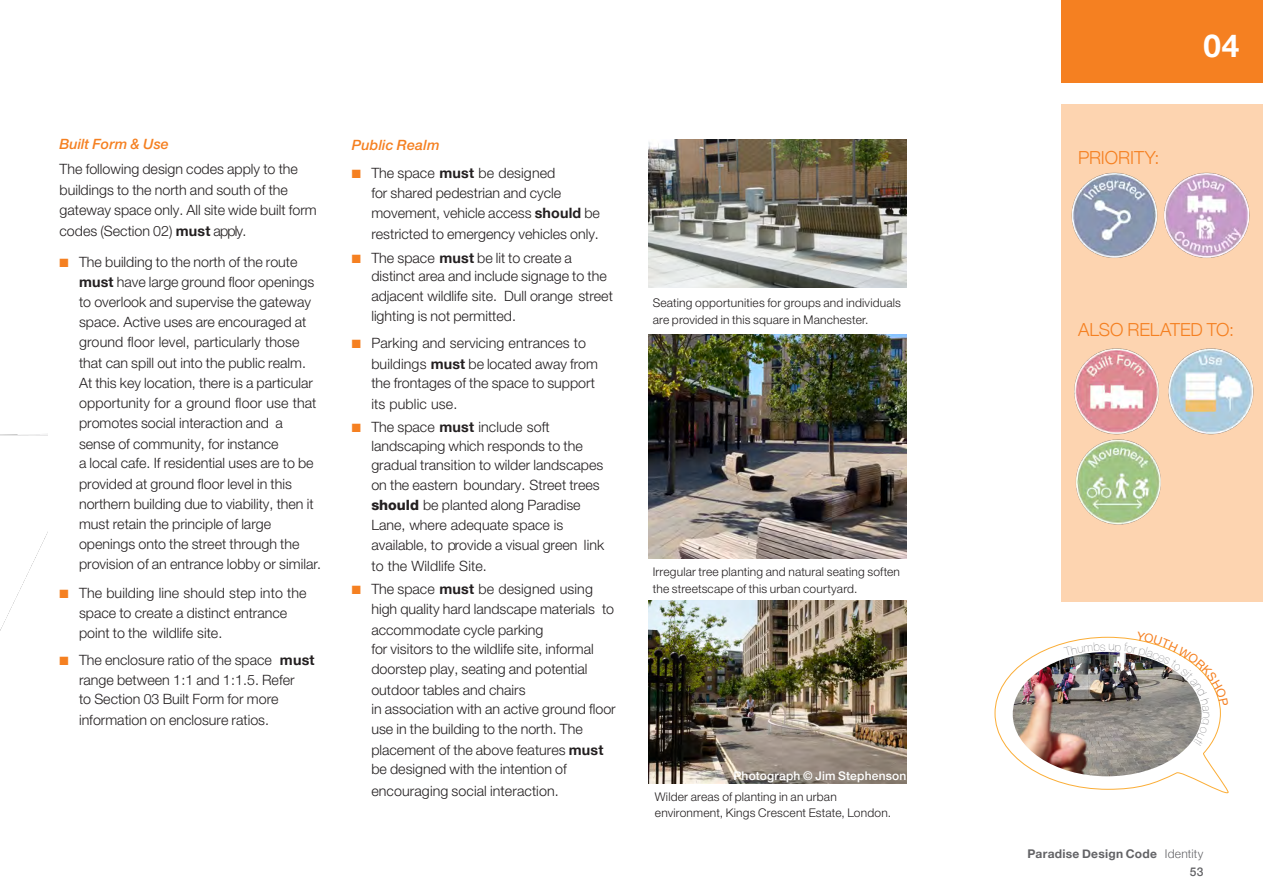
<style>
.page{position:relative;width:1263px;height:893px;background:#fff}
.page>*{position:absolute;margin:0;border:0;box-sizing:border-box;transform-origin:0 0}
.t1{font:700 31.5px "Helvetica Neue";color:#fff}
.t2{font:300 18px "Helvetica Neue";letter-spacing:-.005em;color:#f58021}
.TEXT_plain{font:300 14.25px/20.2px "Helvetica Neue LT Std";color:#231f20}
.HEADING_D__66_med{font:italic 500 14.25px "Helvetica Neue LT Std";letter-spacing:.01em;color:#f58021}
.CAPTION_bottom{font:300 12px/16.5px "Helvetica Neue LT Std";letter-spacing:.015em;color:#231f20}
.t3{font:700 12px/17.5px "Helvetica Neue";letter-spacing:.02em;color:#636366;text-align:right}
.CAPTION_bottom-2{font:500 12px "Helvetica Neue LT Std";letter-spacing:.015em;color:#fff}
.s1{font-weight:500;font-style:italic;color:#f58021}
.s2{font-family:"Helvetica Neue";font-weight:700}
.s3{color:#f58021}
.s4{font-weight:800}
.s5{font-weight:300}
.s6{font-weight:500}
</style>
<div class="page">
<div style="left:1061px;top:104px;width:202px;height:498px;background:#fdd4b0"></div>
<div style="left:1061px;top:0;width:202px;height:82px;background:#f58021"></div>
<img style="left:0;top:434px;width:47px;height:197px">
<img style="left:649px;top:335px;width:258px;height:223px">
<img style="left:648px;top:140px;width:259px;height:148px">
<img style="left:648px;top:601px;width:259px;height:183px">
<img style="left:1071px;top:172px;width:179px;height:86px">
<img style="left:1074px;top:348px;width:87px;height:177px">
<img style="left:1152px;top:348px;width:102px;height:89px">
<img style="left:994px;top:636px;width:235px;height:158px">
<p class="TEXT_plain" style="left:60px;top:131px;width:240px;line-height:25.2px"><span class="s1">Built Form &amp; Use<br></span>The following design codes apply to the</p>
<p class="TEXT_plain" style="left:60px;top:179px;width:259px">buildings to the north and south of the gateway space only. All site wide built form codes (Section 02) <span class="s2">must</span> apply.</p>
<p class="TEXT_plain" style="left:79px;top:251px;width:239px;text-indent:-19px"><span class="s3">■</span> The building to the north of the route <span class="s2">must</span> have large ground floor openings to overlook and supervise the gateway space. Active uses are encouraged at ground floor level, particularly those that can spill out into the public realm.<br>At this key location, there is a particular opportunity for a ground floor use that promotes social interaction and a sense of community, for instance</p>
<p class="TEXT_plain" style="left:79px;top:453px;width:243px">a local cafe. If residential uses are to be provided at ground floor level in this northern building due to viability, then it must retain the principle of large openings onto the street through the provision of an entrance lobby or similar.</p>
<p class="TEXT_plain" style="left:79px;top:583px;width:229px;line-height:19.8px;text-indent:-20px"><span class="s3">■</span> The building line should step into the space to create a distinct entrance point to the wildlife site.</p>
<p class="TEXT_plain" style="left:79px;top:649px;width:237px;line-height:19.5px;text-indent:-20px"><span class="s3">■</span> The enclosure ratio of the space <span class="s2">must </span>range between 1:1 and 1:1.5. Refer<br>to Section 03 Built Form for more</p>
<p class="TEXT_plain" style="left:79px;top:709px;width:192px">information on enclosure ratios.</p>
<p class="HEADING_D__66_med" style="left:352px;top:136px;width:89px">Public Realm</p>
<p class="TEXT_plain" style="left:371px;top:163px;width:191px;line-height:19.2px;text-indent:-19px"><span class="s3">■</span> The space <span class="s2">must</span> be designed for shared pedestrian and cycle</p>
<p class="TEXT_plain" style="left:371px;top:203px;width:230px;line-height:20.7px">movement, vehicle access <span class="s2">should</span> be restricted to emergency vehicles only.</p>
<p class="TEXT_plain" style="left:371px;top:247px;width:243px;line-height:19.5px;text-indent:-19px"><span class="s3">■</span> The space <span class="s2">must</span> be lit to create a distinct area and include signage to the adjacent wildlife site. Dull orange street lighting is not permitted.</p>
<p class="TEXT_plain" style="left:371px;top:332px;width:228px;line-height:20.9px;text-indent:-19px"><span class="s3">■</span> Parking and servicing entrances to buildings <span class="s2">must</span> be located away from</p>
<p class="TEXT_plain" style="left:371px;top:372px;width:225px;line-height:21px">the frontages of the space to support its public use.</p>
<p class="TEXT_plain" style="left:371px;top:416px;width:234px;line-height:19.8px;text-indent:-19px"><span class="s3">■</span> The space <span class="s2">must</span> include soft landscaping which responds to the gradual transition to wilder landscapes on the eastern boundary. Street trees <span class="s4">should</span> be planted along Paradise Lane, where adequate space is available, to provide a visual green link to the Wildlife Site.</p>
<p class="TEXT_plain" style="left:371px;top:579px;width:244px;line-height:19.4px;text-indent:-19px"><span class="s3">■</span> The space <span class="s2">must</span> be designed using high quality hard landscape materials to</p>
<p class="TEXT_plain" style="left:371px;top:619px;width:224px">accommodate cycle parking<br>for visitors to the wildlife site, informal doorstep play, seating and potential outdoor tables and chairs</p>
<p class="TEXT_plain" style="left:371px;top:698px;width:246px">in association with an active ground floor use in the building to the north. The placement of the above features <span class="s2">must</span></p>
<p class="TEXT_plain" style="left:371px;top:758px;width:197px;line-height:21.1px">be designed with the intention of encouraging social interaction.</p>
<p class="CAPTION_bottom" style="left:653px;top:295px;width:250px">Seating opportunities for groups and individuals are provided in this square in Manchester.</p>
<p class="CAPTION_bottom" style="left:653px;top:564px;width:249px">Irregular tree planting and natural seating soften the streetscape of this urban courtyard.</p>
<p class="CAPTION_bottom-2" style="left:733px;top:769px;width:174px">Photograph © Jim Stephenson</p>
<p class="CAPTION_bottom" style="left:655px;top:788px;width:238px">Wilder areas of planting in an urban environment, Kings Crescent Estate, London.</p>
<p class="t2" style="left:1078px;top:143px;width:83px">PRIORITY:</p>
<h1 class="t1" style="left:1203px;top:21px;width:37px">04</h1>
<p class="t2" style="left:1078px;top:315px;width:158px">ALSO RELATED TO:</p>
<p class="t3" style="left:1027px;top:846px;width:178px">Paradise Design Code <span class="s5">Identity<br></span><span class="s6">53</span></p>
</div>
